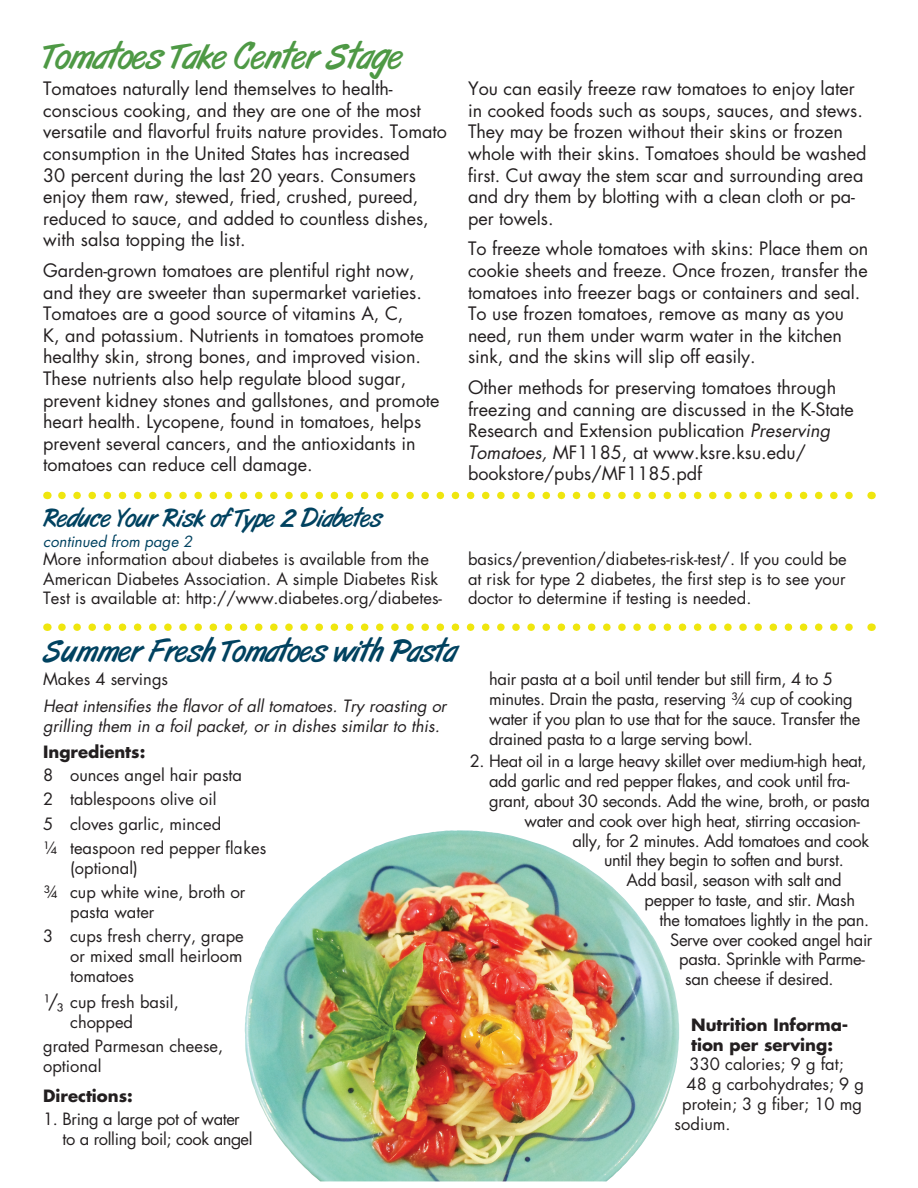
<style>
.page{position:relative;width:918px;height:1188px;background:#fff}
.page>*{position:absolute;margin:0;border:0;box-sizing:border-box;transform-origin:0 0}
.t1{font:36px "Art Brush";color:#4e9945}
.Body_Text{font:31.5px "Art Brush";color:#004260}
.t2{font:25.5px "Art Brush";color:#004260}
.Body_Text-2{font:18px/21.6px "Futura";color:#231f20}
.Body_Text-3{font:16.5px/19.8px "Futura";letter-spacing:-.02em;color:#231f20}
.Body_Text-4{font:16.5px/19.8px "Futura";color:#231f20}
.Body_Text-5{font:italic 16.5px/19.8px "Futura";color:#231f20}
.Body_Text-6{font:700 16.5px "Futura";color:#231f20}
.Recipe_BodyTxt{font:italic 15px "Futura";color:#004260}
.s1{font-style:italic}
</style>
<div class="page">
<img style="left:244px;top:830px;width:435px;height:351px">
<svg style="left:62px;top:623px;width:791px;height:8px"></svg>
<svg style="left:62px;top:492px;width:791px;height:7px"></svg>
<p class="t1" style="left:43px;top:37px;width:360px">Tomatoes Take Center Stage</p>
<p class="Body_Text-2" style="left:43px;top:77px;width:405px">Tomatoes naturally lend themselves to health&shy;conscious cooking, and they are one of the most versatile and flavorful fruits nature provides. Tomato consumption in the United States has increased<br>30 percent during the last 20 years. Consumers enjoy them raw, stewed, fried, crushed, pureed, reduced to sauce, and added to countless dishes, with salsa topping the list.</p>
<p class="Body_Text-2" style="left:43px;top:259px;width:398px">Garden-grown tomatoes are plentiful right now, and they are sweeter than supermarket varieties.<br>Tomatoes are a good source of vitamins A, C,<br>K, and potassium. Nutrients in tomatoes promote healthy skin, strong bones, and improved vision.<br>These nutrients also help regulate blood sugar, prevent kidney stones and gallstones, and promote heart health. Lycopene, found in tomatoes, helps prevent several cancers, and the antioxidants in tomatoes can reduce cell damage.</p>
<p class="Body_Text-2" style="left:468px;top:77px;width:400px">You can easily freeze raw tomatoes to enjoy later in cooked foods such as soups, sauces, and stews.<br>They may be frozen without their skins or frozen whole with their skins. Tomatoes should be washed first. Cut away the stem scar and surrounding area and dry them by blotting with a clean cloth or pa&shy;per towels.</p>
<p class="Body_Text-2" style="left:468px;top:238px;width:402px">To freeze whole tomatoes with skins: Place them on cookie sheets and freeze. Once frozen, transfer the tomatoes into freezer bags or containers and seal.<br>To use frozen tomatoes, remove as many as you need, run them under warm water in the kitchen sink, and the skins will slip off easily.</p>
<p class="Body_Text-2" style="left:468px;top:376px;width:387px">Other methods for preserving tomatoes through freezing and canning are discussed in the K-State Research and Extension publication <span class="s1">Preserving Tomatoes,</span> MF1185, at www.ksre.ksu.edu/ bookstore/pubs/MF1185.pdf</p>
<p class="t2" style="left:43px;top:504px;width:340px">Reduce Your Risk of Type 2 Diabetes</p>
<p class="Recipe_BodyTxt" style="left:43px;top:531px;width:151px">continued from page 2</p>
<p class="Body_Text-4" style="left:43px;top:549px;width:400px">More information about diabetes is available from the<br>American Diabetes Association. A simple Diabetes Risk<br>Test is available at: http://www.diabetes.org/diabetes-</p>
<p class="Body_Text-3" style="left:468px;top:549px;width:380px;text-align:justify">basics/prevention/diabetes-risk-test/. If you could be at risk for type 2 diabetes, the first step is to see your doctor to determine if testing is needed.</p>
<p class="Body_Text" style="left:43px;top:634px;width:414px">Summer Fresh Tomatoes with Pasta</p>
<p class="Body_Text-4" style="left:43px;top:669px;width:127px">Makes 4 servings</p>
<p class="Body_Text-5" style="left:43px;top:696px;width:405px">Heat intensifies the flavor of all tomatoes. Try roasting or grilling them in a foil packet, or in dishes similar to this.</p>
<p class="Body_Text-6" style="left:43px;top:740px;width:104px">Ingredients:</p>
<p class="Body_Text-4" style="left:43px;top:765px;width:200px">8 ounces angel hair pasta</p>
<p class="Body_Text-4" style="left:43px;top:789px;width:175px">2 tablespoons olive oil</p>
<p class="Body_Text-4" style="left:43px;top:813px;width:180px">5 cloves garlic, minced</p>
<p class="Body_Text-4" style="left:70px;top:838px;width:198px;text-indent:-27px">¼ teaspoon red pepper flakes (optional)</p>
<p class="Body_Text-4" style="left:70px;top:882px;width:177px;text-indent:-27px">¾ cup white wine, broth or pasta water</p>
<p class="Body_Text-4" style="left:70px;top:926px;width:175px;text-indent:-27px">3 cups fresh cherry, grape or mixed small heirloom tomatoes</p>
<p class="Body_Text-2" style="left:43px;top:990px;width:17px">¹/</p>
<p class="Body_Text-2" style="left:57px;top:999px;width:8px">³</p>
<p class="Body_Text-4" style="left:70px;top:992px;width:110px">cup fresh basil, chopped</p>
<p class="Body_Text-4" style="left:43px;top:1036px;width:182px">grated Parmesan cheese, optional</p>
<p class="Body_Text-6" style="left:43px;top:1084px;width:91px">Directions:</p>
<p class="Body_Text-3" style="left:62px;top:1109px;width:192px;text-indent:-19px">1. Bring a large pot of water to a rolling boil; cook angel</p>
<p class="Body_Text-3" style="left:489px;top:669px;width:373px">hair pasta at a boil until tender but still firm, 4 to 5 minutes. Drain the pasta, reserving ¾ cup of cooking water if you plan to use that for the sauce. Transfer the drained pasta to a large serving bowl.</p>
<p class="Body_Text-3" style="left:470px;top:751px;width:398px">2. Heat oil in a large heavy skillet over medium-high heat,</p>
<p class="Body_Text-3" style="left:489px;top:771px;width:362px">add garlic and red pepper flakes, and cook until fra-</p>
<p class="Body_Text-3" style="left:489px;top:791px;width:382px">grant, about 30 seconds. Add the wine, broth, or pasta</p>
<p class="Body_Text-3" style="left:525px;top:811px;width:337px">water and cook over high heat, stirring occasion-</p>
<p class="Body_Text-3" style="left:573px;top:830px;width:298px">ally, for 2 minutes. Add tomatoes and cook</p>
<p class="Body_Text-3" style="left:604px;top:850px;width:241px">until they begin to soften and burst.</p>
<p class="Body_Text-3" style="left:627px;top:870px;width:217px">Add basil, season with salt and</p>
<p class="Body_Text-3" style="left:645px;top:890px;width:212px">pepper to taste, and stir. Mash</p>
<p class="Body_Text-3" style="left:660px;top:910px;width:211px">the tomatoes lightly in the pan.</p>
<p class="Body_Text-3" style="left:670px;top:929px;width:204px">Serve over cooked angel hair</p>
<p class="Body_Text-3" style="left:679px;top:949px;width:187px">pasta. Sprinkle with Parme-</p>
<p class="Body_Text-3" style="left:685px;top:969px;width:150px">san cheese if desired.</p>
<p class="Body_Text-6" style="left:691px;top:1013px;width:159px">Nutrition Informa-</p>
<p class="Body_Text-6" style="left:691px;top:1033px;width:143px">tion per serving:</p>
<p class="Body_Text-4" style="left:690px;top:1054px;width:156px">330 calories; 9 g fat;</p>
<p class="Body_Text-4" style="left:687px;top:1074px;width:179px">48 g carbohydrates; 9 g</p>
<p class="Body_Text-4" style="left:682px;top:1094px;width:181px">protein; 3 g fiber; 10 mg</p>
<p class="Body_Text-3" style="left:675px;top:1114px;width:57px">sodium.</p>
</div>
